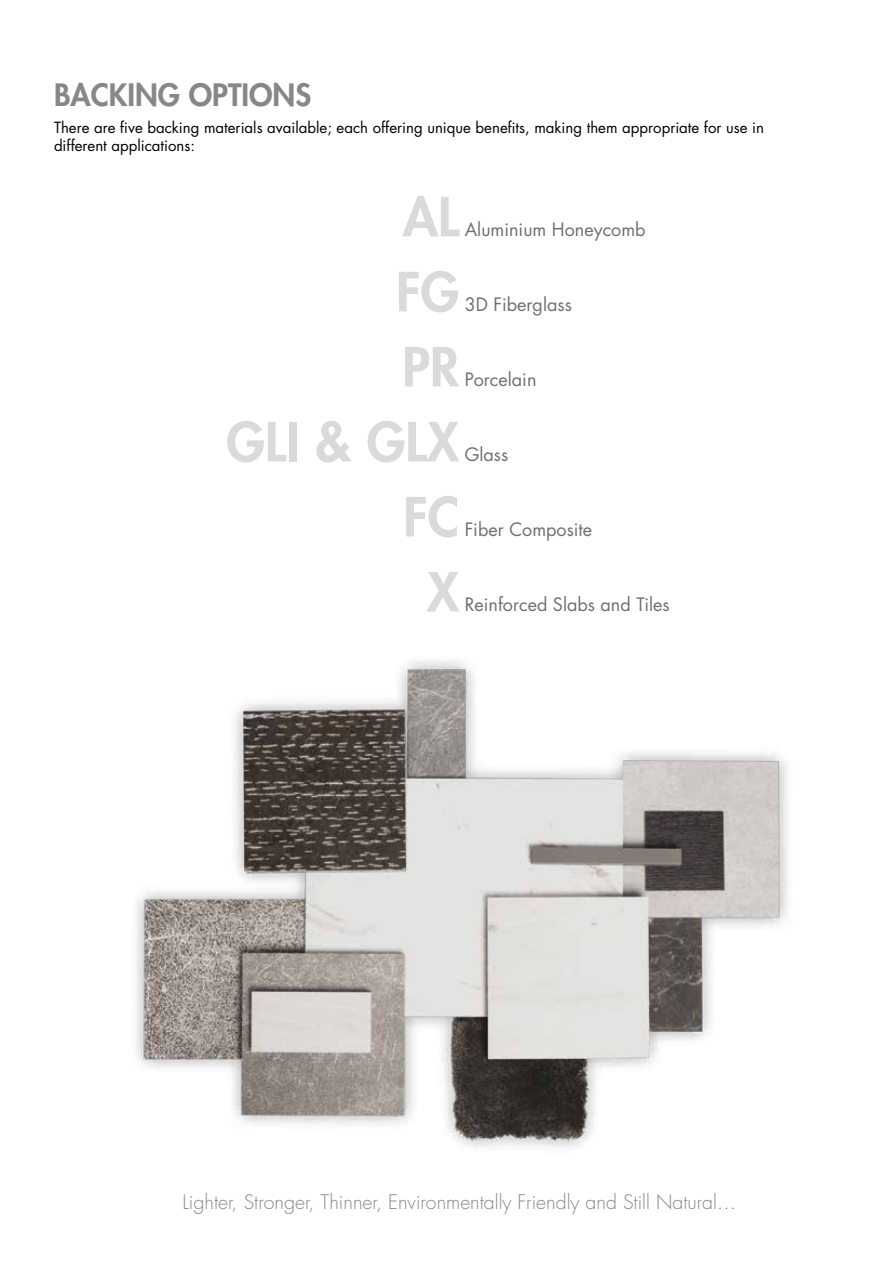
<style>
.page{position:relative;width:893px;height:1263px;background:#fff}
.page>*{position:absolute;margin:0;border:0;box-sizing:border-box;transform-origin:0 0}
.t1{font:800 52.5px/75px "Futura Pro";color:#dadada;text-align:right}
.t2{font:800 30px "Futura Pro";color:#878787}
.t3{font:300 19.5px "Futura Pro";color:#878787}
.t4{font:18px "Futura Pro";color:#706f6f}
.t5{font:15px/18px "Futura Pro";color:#000}
</style>
<div class="page">
<img style="left:136px;top:661px;width:652px;height:487px">
<h2 class="t2" style="left:54px;top:76px;width:259px">BACKING OPTIONS</h2>
<p class="t5" style="left:54px;top:118px;width:711px">There are five backing materials available; each offering unique benefits, making them appropriate for use in different applications:</p>
<h1 class="t1" style="left:226px;top:179px;width:235px">AL<br>FG<br>PR<br>GLI &amp; GLX<br>FC<br>X</h1>
<p class="t4" style="left:465px;top:218px;width:182px">Aluminium Honeycomb</p>
<p class="t4" style="left:465px;top:293px;width:109px">3D Fiberglass</p>
<p class="t4" style="left:465px;top:368px;width:73px">Porcelain</p>
<p class="t4" style="left:465px;top:443px;width:45px">Glass</p>
<p class="t4" style="left:465px;top:518px;width:129px">Fiber Composite</p>
<p class="t4" style="left:465px;top:593px;width:206px">Reinforced Slabs and Tiles</p>
<h3 class="t3" style="left:183px;top:1190px;width:555px">Lighter, Stronger, Thinner, Environmentally Friendly and Still Natural…</h3>
</div>
